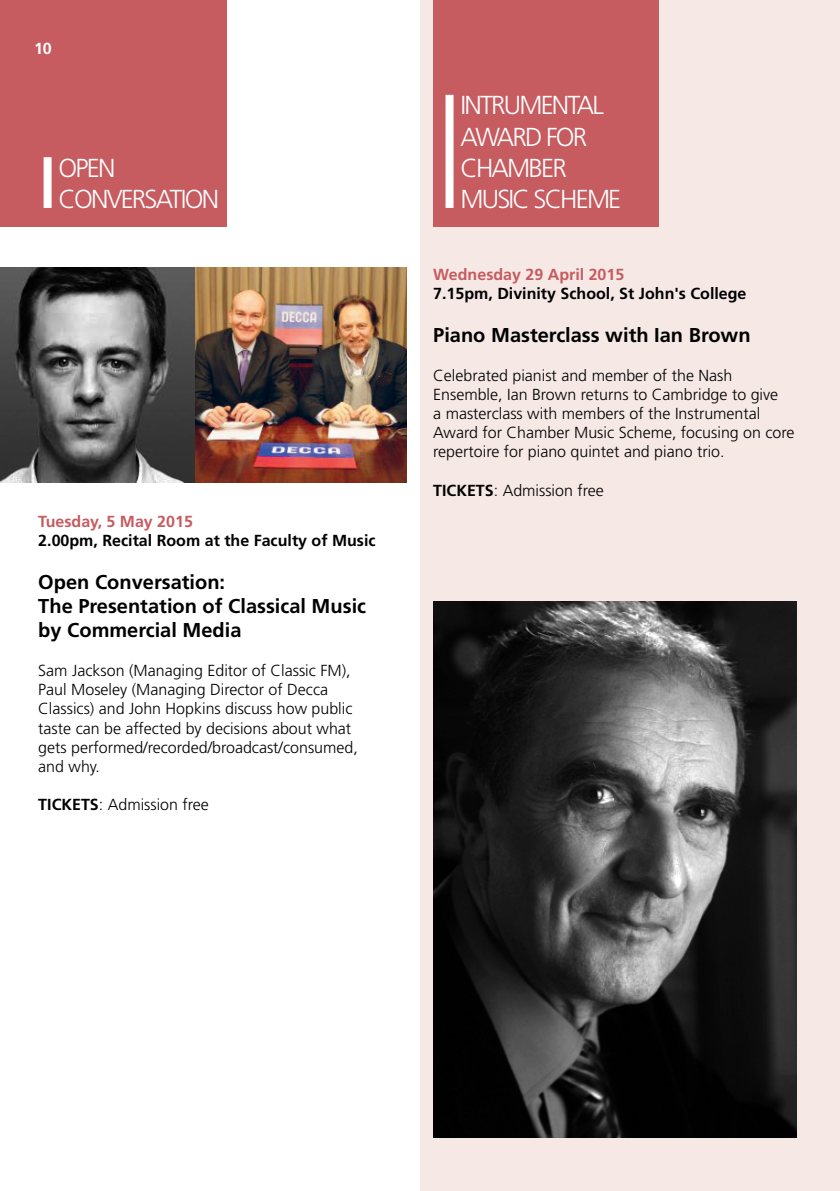
<style>
.page{position:relative;width:840px;height:1191px;background:#fff}
.page>*{position:absolute;margin:0;border:0;box-sizing:border-box;transform-origin:0 0}
.t1{font:300 26px/31.2px "Frutiger LT Std";letter-spacing:-.07em;color:#fff}
.t2{font:700 20px/24px "Frutiger LT Std";color:#000}
.t3{font:300 16px/19.2px "Frutiger LT Std";color:#000}
.t4{font:700 16px "Frutiger LT Std";color:#000}
.t5{font:700 16px "Frutiger LT Std";color:#c65b60}
.t6{font:700 16px "Frutiger LT Std";color:#fff}
.s1{font-weight:700}
</style>
<div class="page">
<div style="left:420px;top:0;width:419px;height:1191px;background:#f5e8e5"></div>
<div style="left:0;top:0;width:226px;height:227px;background:#c65b60"></div>
<div style="left:44px;top:157px;width:8px;height:51px;background:#fff"></div>
<div style="left:433px;top:0;width:225px;height:227px;background:#c65b60"></div>
<div style="left:445px;top:95px;width:8px;height:113px;background:#fff"></div>
<img style="left:433px;top:601px;width:363px;height:537px">
<img style="left:195px;top:268px;width:211px;height:214px">
<img style="left:0;top:268px;width:195px;height:214px">
<p class="t6" style="left:34px;top:39px;width:19px">10</p>
<h1 class="t1" style="left:59px;top:152px;width:162px">OPEN<br>CONVERSATION</h1>
<p class="t5" style="left:38px;top:512px;width:156px">Tuesday, 5 May 2015</p>
<p class="t4" style="left:38px;top:531px;width:338px">2.00pm, Recital Room at the Faculty of Music</p>
<p class="t2" style="left:38px;top:570px;width:329px">Open Conversation:<br>The Presentation of Classical Music by Commercial Media</p>
<p class="t3" style="left:38px;top:661px;width:321px">Sam Jackson (Managing Editor of Classic FM), Paul Moseley (Managing Director of Decca Classics) and John Hopkins discuss how public taste can be affected by decisions about what gets performed/recorded/broadcast/consumed, and why.</p>
<p class="t3" style="left:38px;top:795px;width:172px"><span class="s1">TICKETS</span>: Admission free</p>
<h1 class="t1" style="left:460px;top:90px;width:162px">INTRUMENTAL<br>AWARD FOR<br>CHAMBER<br>MUSIC SCHEME</h1>
<p class="t5" style="left:433px;top:265px;width:192px">Wednesday 29 April 2015</p>
<p class="t4" style="left:433px;top:284px;width:314px">7.15pm, Divinity School, St John's College</p>
<p class="t2" style="left:433px;top:323px;width:319px">Piano Masterclass with Ian Brown</p>
<p class="t3" style="left:433px;top:366px;width:362px">Celebrated pianist and member of the Nash Ensemble, Ian Brown returns to Cambridge to give<br>a masterclass with members of the Instrumental Award for Chamber Music Scheme, focusing on core repertoire for piano quintet and piano trio.</p>
<p class="t3" style="left:433px;top:481px;width:172px"><span class="s1">TICKETS</span>: Admission free</p>
</div>
